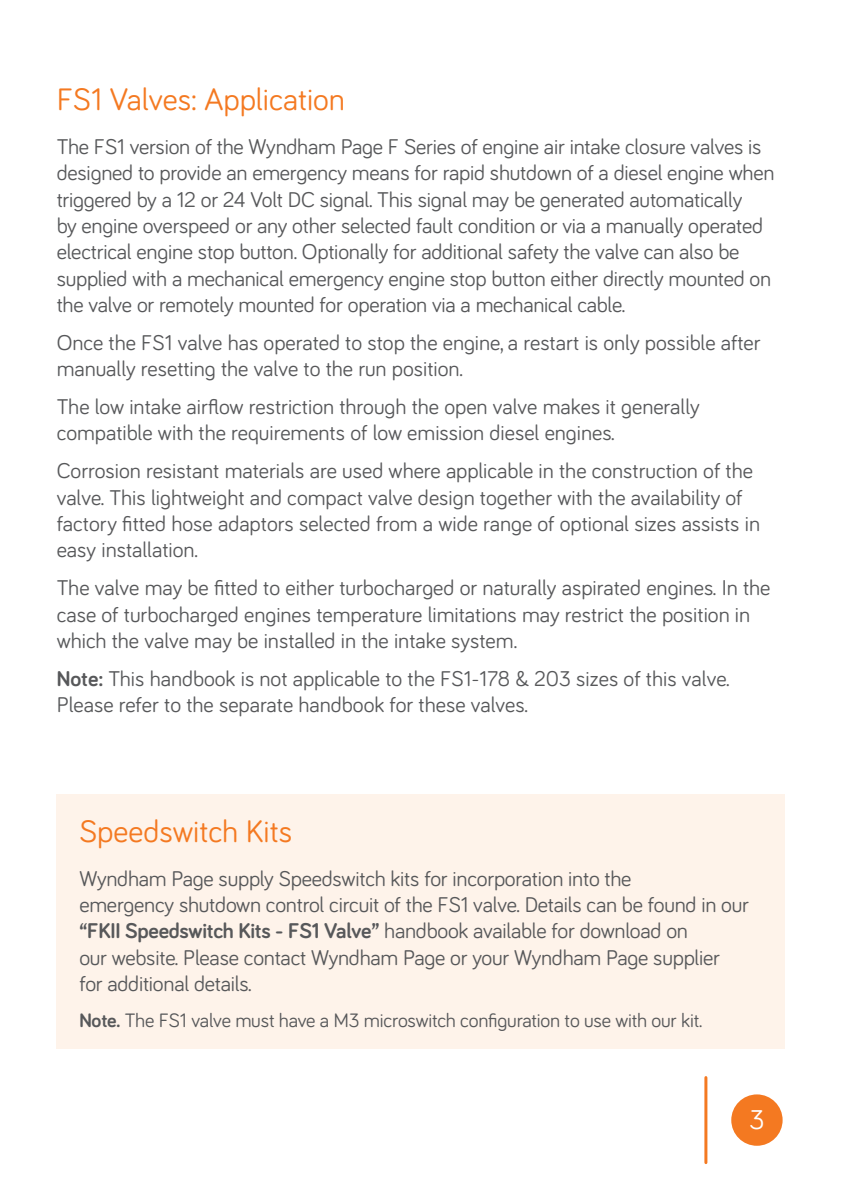
<style>
.page{position:relative;width:842px;height:1191px;background:#fff}
.page>*{position:absolute;margin:0;border:0;box-sizing:border-box;transform-origin:0 0}
.Subheadings{font:32px "Bariol";color:#f47921}
.Body_Text{font:32px "Bariol";color:#f47921}
.t1{font:28px "Bariol";color:#fff}
.Body_Text-2{font:22px/26.4px "Bariol";letter-spacing:-.01em;color:#57585a}
.Body_Text-3{font:20px "Bariol";letter-spacing:-.01em;color:#57585a}
.s1{font-weight:700}
</style>
<div class="page">
<hr style="left:704px;top:1077px;width:3px;height:85px;background:#f47921">
<div style="left:731px;top:1094px;width:52px;height:51px;background:#f47921;border-radius:50%"></div>
<div style="left:57px;top:794px;width:728px;height:255px;background:#fef3ea"></div>
<p class="Subheadings" style="left:57px;top:78px;width:290px">FS1 Valves: Application</p>
<p class="Body_Text-2" style="left:57px;top:132px;width:719px">The FS1 version of the Wyndham Page F Series of engine air intake closure valves is designed to provide an emergency means for rapid shutdown of a diesel engine when triggered by a 12 or 24 Volt DC signal. This signal may be generated automatically<br>by engine overspeed or any other selected fault condition or via a manually operated electrical engine stop button. Optionally for additional safety the valve can also be supplied with a mechanical emergency engine stop button either directly mounted on the valve or remotely mounted for operation via a mechanical cable.</p>
<p class="Body_Text-2" style="left:57px;top:328px;width:705px">Once the FS1 valve has operated to stop the engine, a restart is only possible after manually resetting the valve to the run position.</p>
<p class="Body_Text-2" style="left:57px;top:392px;width:644px">The low intake airflow restriction through the open valve makes it generally compatible with the requirements of low emission diesel engines.</p>
<p class="Body_Text-2" style="left:57px;top:456px;width:705px">Corrosion resistant materials are used where applicable in the construction of the valve. This lightweight and compact valve design together with the availability of factory fitted hose adaptors selected from a wide range of optional sizes assists in easy installation.</p>
<p class="Body_Text-2" style="left:57px;top:573px;width:715px">The valve may be fitted to either turbocharged or naturally aspirated engines. In the case of turbocharged engines temperature limitations may restrict the position in which the valve may be installed in the intake system.</p>
<p class="Body_Text-2" style="left:57px;top:664px;width:674px"><span class="s1">Note:</span> This handbook is not applicable to the FS1-178 &amp; 203 sizes of this valve.<br>Please refer to the separate handbook for these valves.</p>
<p class="Body_Text" style="left:79px;top:809px;width:214px">Speedswitch Kits</p>
<p class="Body_Text-2" style="left:79px;top:864px;width:671px">Wyndham Page supply Speedswitch kits for incorporation into the<br>emergency shutdown control circuit of the FS1 valve. Details can be found in our <span class="s1">“FKII Speedswitch Kits - FS1 Valve”</span> handbook available for download on<br>our website. Please contact Wyndham Page or your Wyndham Page supplier<br>for additional details.</p>
<p class="Body_Text-3" style="left:79px;top:1006px;width:624px"><span class="s1">Note.</span> The FS1 valve must have a M3 microswitch configuration to use with our kit.</p>
<p class="t1" style="left:749px;top:1101px;width:17px">3</p>
</div>
